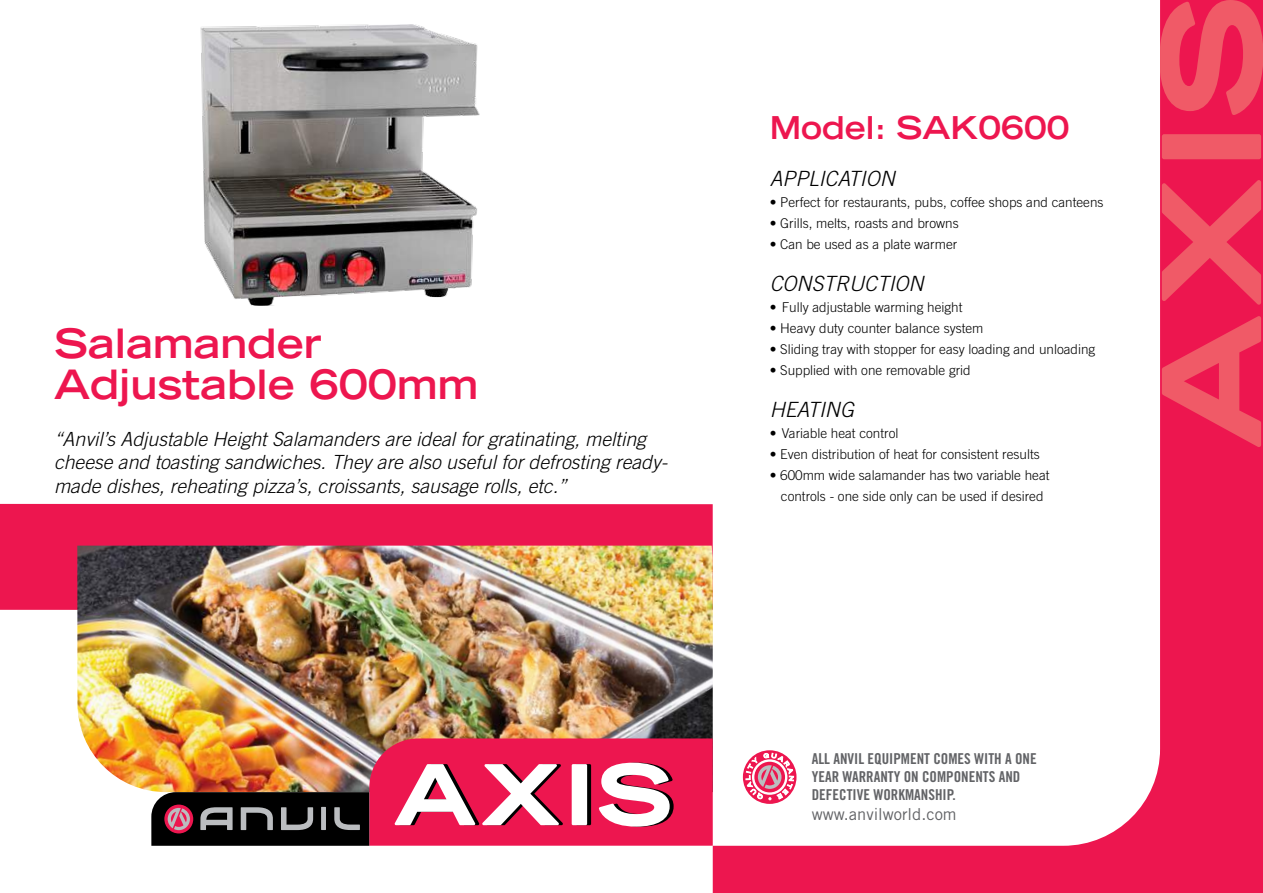
<style>
.page{position:relative;width:1263px;height:893px;background:#fff}
.page>*{position:absolute;margin:0;border:0;box-sizing:border-box;transform-origin:0 0}
.t1{font:700 expanded 40.5px/40.5px "Trade Gothic LT Std";color:#ed164f}
.t2{font:700 expanded 31.5px "Trade Gothic LT Std";color:#ed164f}
.t3{font:italic 300 21px "Trade Gothic LT Std";color:#000}
.t4{font:italic 300 19.5px/23.4px "Trade Gothic LT Std";color:#000}
.t5{font:16.5px "Trade Gothic LT Std";color:#626366}
.t6{font:15px/18px "Trade Gothic LT Std Bd Cn 20";color:#626366}
.t7{font:300 13.5px/21px "Trade Gothic LT Std";color:#000;text-align:center}
</style>
<div class="page">
<svg style="left:713px;top:447px;width:550px;height:446px"></svg>
<svg style="left:1160px;top:0;width:103px;height:447px;background:#ee355a"></svg>
<svg style="left:743px;top:750px;width:53px;height:54px"></svg>
<svg style="left:745px;top:753px;width:49px;height:47px"></svg>
<div style="left:0;top:504px;width:713px;height:106px;background:#ed164f"></div>
<img style="left:77px;top:546px;width:636px;height:245px">
<img style="left:151px;top:738px;width:562px;height:108px">
<img style="left:200px;top:25px;width:280px;height:281px">
<h1 class="t1" style="left:54px;top:327px;width:426px">Salamander<br>Adjustable 600mm</h1>
<h3 class="t4" style="left:54px;top:429px;width:615px">“Anvil’s Adjustable Height Salamanders are ideal for gratinating, melting cheese and toasting sandwiches. They are also useful for defrosting ready&shy;made dishes, reheating pizza’s, croissants, sausage rolls, etc.”</h3>
<h2 class="t2" style="left:770px;top:115px;width:301px">Model: SAK0600</h2>
<h3 class="t3" style="left:770px;top:170px;width:127px">APPLICATION</h3>
<p class="t7" style="left:770px;top:192px;width:335px">• Perfect for restaurants, pubs, coffee shops and canteens</p>
<p class="t7" style="left:770px;top:213px;width:190px">• Grills, melts, roasts and browns</p>
<p class="t7" style="left:770px;top:234px;width:189px">• Can be used as a plate warmer</p>
<h3 class="t3" style="left:770px;top:275px;width:156px">CONSTRUCTION</h3>
<p class="t7" style="left:770px;top:297px;width:194px">• Fully adjustable warming height</p>
<p class="t7" style="left:770px;top:318px;width:215px">• Heavy duty counter balance system</p>
<p class="t7" style="left:770px;top:339px;width:327px">• Sliding tray with stopper for easy loading and unloading</p>
<p class="t7" style="left:770px;top:360px;width:203px">• Supplied with one removable grid</p>
<h3 class="t3" style="left:770px;top:401px;width:86px">HEATING</h3>
<p class="t7" style="left:770px;top:423px;width:130px">• Variable heat control</p>
<p class="t7" style="left:770px;top:444px;width:272px">• Even distribution of heat for consistent results</p>
<p class="t7" style="left:770px;top:465px;width:281px">• 600mm wide salamander has two variable heat controls - one side only can be used if desired</p>
<p class="t6" style="left:812px;top:750px;width:226px">ALL ANVIL EQUIPMENT COMES WITH A ONE<br>YEAR WARRANTY ON COMPONENTS AND<br>DEFECTIVE WORKMANSHIP.</p>
<p class="t5" style="left:812px;top:804px;width:146px">www.anvilworld.com</p>
</div>
